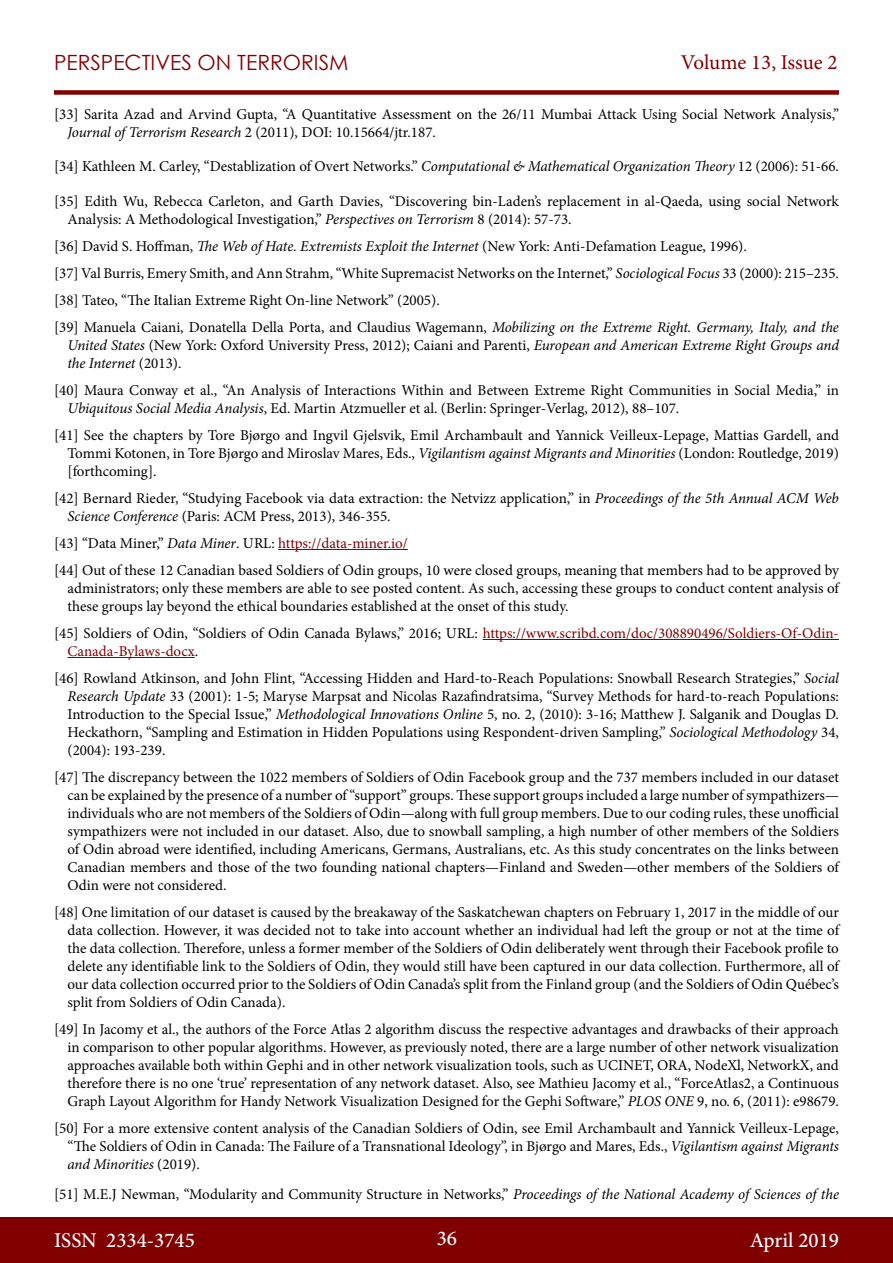
<style>
.page{position:relative;width:893px;height:1263px;background:#fff}
.page>*{position:absolute;margin:0;border:0;box-sizing:border-box;transform-origin:0 0}
.t1{font:500 21px "Minion Pro";color:#fff}
.t2{font:21px "Century Gothic";color:#800000}
.t3{font:21px "Minion Pro";letter-spacing:-.005em;color:#800000}
.t4{font:15px/18px "Minion Pro";color:#000}
.t5{font:15px/18px "Minion Pro";color:#800000}
.t6{font:italic 15px/18px "Minion Pro";letter-spacing:-.005em;color:#000}
.s1{font-style:italic}
.s2{font-style:normal}
.s3{color:#800000}
.s4{color:#000}
</style>
<div class="page">
<div style="left:0;top:1217px;width:893px;height:46px;background:#800000"></div>
<div style="left:54px;top:90px;width:785px;height:5px;background:#800000"></div>
<hr style="left:278px;top:549px;width:130px;height:1px;background:#800000">
<hr style="left:483px;top:639px;width:356px;height:1px;background:#800000">
<hr style="left:68px;top:657px;width:127px;height:1px;background:#800000">
<h1 class="t2" style="left:54px;top:47px;width:296px">PERSPECTIVES ON TERRORISM</h1>
<h1 class="t3" style="left:681px;top:48px;width:158px">Volume 13, Issue 2</h1>
<p class="t4" style="left:68px;top:105px;width:773px;text-indent:-14px">[33] Sarita Azad and Arvind Gupta, “A Quantitative Assessment on the 26/11 Mumbai Attack Using Social Network Analysis,”<br><span class="s1">Journal of Terrorism Research</span> 2 (2011), DOI: 10.15664/jtr.187.</p>
<p class="t4" style="left:54px;top:158px;width:786px">[34] Kathleen M. Carley, “Destablization of Overt Networks.” <span class="s1">Computational &amp; Mathematical Organization Theory</span> 12 (2006): 51-66.</p>
<p class="t4" style="left:68px;top:192px;width:773px;text-indent:-14px">[35] Edith Wu, Rebecca Carleton, and Garth Davies, “Discovering bin-Laden’s replacement in al-Qaeda, using social Network<br>Analysis: A Methodological Investigation,” <span class="s1">Perspectives on Terrorism</span> 8 (2014): 57-73.</p>
<p class="t4" style="left:54px;top:233px;width:786px;line-height:27px">[36] David S. Hoffman, <span class="s1">The Web of Hate. Extremists Exploit the Internet</span> (New York: Anti-Defamation League, 1996).<br>[37] Val Burris, Emery Smith, and Ann Strahm, “White Supremacist Networks on the Internet,” <span class="s1">Sociological Focus</span> 33 (2000): 215–235. [38] Tateo, “The Italian Extreme Right On-line Network” (2005).<br>[39] Manuela Caiani, Donatella Della Porta, and Claudius Wagemann, <span class="s1">Mobilizing on the Extreme Right. Germany, Italy, and the</span></p>
<p class="t6" style="left:68px;top:336px;width:773px">United States <span class="s2">(New York: Oxford University Press, 2012); Caiani and Parenti,</span> European and American Extreme Right Groups and the Internet <span class="s2">(2013).</span></p>
<p class="t4" style="left:68px;top:381px;width:773px;text-indent:-14px">[40] Maura Conway et al., “An Analysis of Interactions Within and Between Extreme Right Communities in Social Media,” in<br><span class="s1">Ubiquitous Social Media Analysis</span>, Ed. Martin Atzmueller et al. (Berlin: Springer-Verlag, 2012), 88–107.</p>
<p class="t4" style="left:68px;top:426px;width:773px;text-align:justify;text-indent:-14px">[41] See the chapters by Tore Bjørgo and Ingvil Gjelsvik, Emil Archambault and Yannick Veilleux-Lepage, Mattias Gardell, and Tommi Kotonen, in Tore Bjørgo and Miroslav Mares, Eds., <span class="s1">Vigilantism against Migrants and Minorities</span> (London: Routledge, 2019) [forthcoming].</p>
<p class="t4" style="left:68px;top:489px;width:773px;text-indent:-14px">[42] Bernard Rieder, “Studying Facebook via data extraction: the Netvizz application,” in <span class="s1">Proceedings of the 5th Annual ACM Web<br>Science Conference</span> (Paris: ACM Press, 2013), 346-355.</p>
<p class="t4" style="left:54px;top:530px;width:786px;line-height:27px">[43] “Data Miner,” <span class="s1">Data Miner</span>. URL: <span class="s3">https://data-miner.io/<br></span>[44] Out of these 12 Canadian based Soldiers of Odin groups, 10 were closed groups, meaning that members had to be approved by</p>
<p class="t4" style="left:68px;top:579px;width:773px">administrators; only these members are able to see posted content. As such, accessing these groups to conduct content analysis of these groups lay beyond the ethical boundaries established at the onset of this study.</p>
<p class="t5" style="left:68px;top:624px;width:773px;text-indent:-14px"><span class="s4">[45] Soldiers of Odin, “Soldiers of Odin Canada Bylaws,” 2016; URL:</span> https://www.scribd.com/doc/308890496/Soldiers-Of-Odin-<br>Canada-Bylaws-docx<span class="s4">.</span></p>
<p class="t4" style="left:68px;top:669px;width:773px;text-align:justify;text-indent:-13px">[46] Rowland Atkinson, and John Flint, “Accessing Hidden and Hard-to-Reach Populations: Snowball Research Strategies,” <span class="s1">Social Research Update</span> 33 (2001): 1-5; Maryse Marpsat and Nicolas Razafindratsima, “Survey Methods for hard-to-reach Populations:<br>Introduction to the Special Issue,” <span class="s1">Methodological Innovations Online</span> 5, no. 2, (2010): 3-16; Matthew J. Salganik and Douglas D.<br>Heckathorn, “Sampling and Estimation in Hidden Populations using Respondent-driven Sampling,” <span class="s1">Sociological Methodology</span> 34, (2004): 193-239.</p>
<p class="t4" style="left:68px;top:768px;width:773px;text-align:justify;text-indent:-14px">[47] The discrepancy between the 1022 members of Soldiers of Odin Facebook group and the 737 members included in our dataset can be explained by the presence of a number of “support” groups. These support groups included a large number of sympathizers— individuals who are not members of the Soldiers of Odin—along with full group members. Due to our coding rules, these unofficial sympathizers were not included in our dataset. Also, due to snowball sampling, a high number of other members of the Soldiers of Odin abroad were identified, including Americans, Germans, Australians, etc. As this study concentrates on the links between Canadian members and those of the two founding national chapters—Finland and Sweden—other members of the Soldiers of Odin were not considered.</p>
<p class="t4" style="left:68px;top:903px;width:773px;text-align:justify;text-indent:-14px">[48] One limitation of our dataset is caused by the breakaway of the Saskatchewan chapters on February 1, 2017 in the middle of our data collection. However, it was decided not to take into account whether an individual had left the group or not at the time of the data collection. Therefore, unless a former member of the Soldiers of Odin deliberately went through their Facebook profile to delete any identifiable link to the Soldiers of Odin, they would still have been captured in our data collection. Furthermore, all of our data collection occurred prior to the Soldiers of Odin Canada’s split from the Finland group (and the Soldiers of Odin Québec’s split from Soldiers of Odin Canada).</p>
<p class="t4" style="left:68px;top:1020px;width:773px;text-align:justify;text-indent:-14px">[49] In Jacomy et al., the authors of the Force Atlas 2 algorithm discuss the respective advantages and drawbacks of their approach in comparison to other popular algorithms. However, as previously noted, there are a large number of other network visualization approaches available both within Gephi and in other network visualization tools, such as UCINET, ORA, NodeXl, NetworkX, and therefore there is no one ‘true’ representation of any network dataset. Also, see Mathieu Jacomy et al., “ForceAtlas2, a Continuous Graph Layout Algorithm for Handy Network Visualization Designed for the Gephi Software,” <span class="s1">PLOS ONE</span> 9, no. 6, (2011): e98679.</p>
<p class="t4" style="left:68px;top:1119px;width:773px;text-align:justify;text-indent:-14px">[50] For a more extensive content analysis of the Canadian Soldiers of Odin, see Emil Archambault and Yannick Veilleux-Lepage, “The Soldiers of Odin in Canada: The Failure of a Transnational Ideology”, in Bjørgo and Mares, Eds., <span class="s1">Vigilantism against Migrants and Minorities</span> (2019).</p>
<p class="t4" style="left:54px;top:1185px;width:786px">[51] M.E.J Newman, “Modularity and Community Structure in Networks,” <span class="s1">Proceedings of the National Academy of Sciences of the</span></p>
<h1 class="t1" style="left:54px;top:1226px;width:142px">ISSN 2334-3745</h1>
<h1 class="t1" style="left:437px;top:1224px;width:22px">36</h1>
<h1 class="t1" style="left:750px;top:1226px;width:91px">April 2019</h1>
</div>
